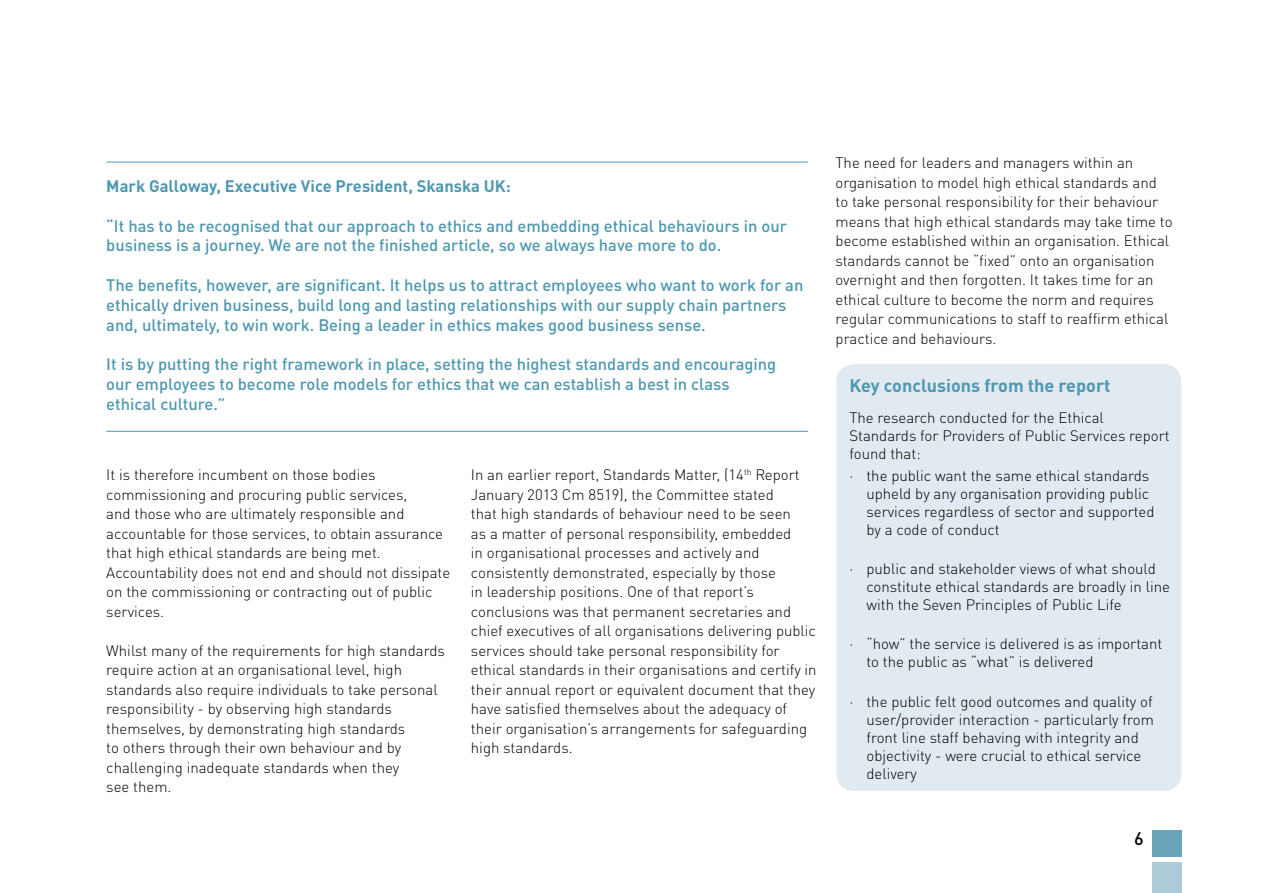
<style>
.page{position:relative;width:1263px;height:893px;background:#fff}
.page>*{position:absolute;margin:0;border:0;box-sizing:border-box;transform-origin:0 0}
.Sub-Heading{font:700 18px "DIN Pro";color:#4e98b1}
.t1{font:500 18px "DIN";color:#000}
.Body_text{font:500 16.5px/19.8px "DIN Pro";color:#4e98b1}
.Body_text-2{font:700 16.5px "DIN Pro";color:#4e98b1}
.Body_text-3{font:300 15px/19.5px "DIN Pro";color:#000}
</style>
<div class="page">
<div style="left:836px;top:364px;width:345px;height:427px;background:#e1eaf0;border-radius:18px"></div>
<hr style="left:106px;top:162px;width:702px;height:1px;background:#4e98b1">
<hr style="left:106px;top:431px;width:702px;height:1px;background:#4e98b1">
<div style="left:1152px;top:831px;width:30px;height:26px;background:#6aa4ba"></div>
<div style="left:1152px;top:862px;width:30px;height:31px;background:#aec9d7"></div>
<p class="Body_text-2" style="left:106px;top:172px;width:406px">Mark Galloway, Executive Vice President, Skanska UK:</p>
<p class="Body_text" style="left:106px;top:214px;width:682px">“It has to be recognised that our approach to ethics and embedding ethical behaviours in our business is a journey. We are not the finished article, so we always have more to do.</p>
<p class="Body_text" style="left:106px;top:273px;width:699px">The benefits, however, are significant. It helps us to attract employees who want to work for an ethically driven business, build long and lasting relationships with our supply chain partners and, ultimately, to win work. Being a leader in ethics makes good business sense.</p>
<p class="Body_text" style="left:106px;top:353px;width:671px">It is by putting the right framework in place, setting the highest standards and encouraging our employees to become role models for ethics that we can establish a best in class ethical culture.”</p>
<p class="Body_text-3" style="left:106px;top:464px;width:345px">It is therefore incumbent on those bodies commissioning and procuring public services,<br>and those who are ultimately responsible and accountable for those services, to obtain assurance that high ethical standards are being met.<br>Accountability does not end and should not dissipate on the commissioning or contracting out of public services.</p>
<p class="Body_text-3" style="left:106px;top:639px;width:340px">Whilst many of the requirements for high standards require action at an organisational level, high standards also require individuals to take personal responsibility - by observing high standards themselves, by demonstrating high standards<br>to others through their own behaviour and by challenging inadequate standards when they</p>
<p class="Body_text-3" style="left:106px;top:776px;width:67px">see them.</p>
<p class="Body_text-3" style="left:471px;top:464px;width:347px">In an earlier report, Standards Matter, (14<sup>th</sup> Report January 2013 Cm 8519), the Committee stated<br>that high standards of behaviour need to be seen<br>as a matter of personal responsibility, embedded<br>in organisational processes and actively and consistently demonstrated, especially by those<br>in leadership positions. One of that report’s conclusions was that permanent secretaries and chief executives of all organisations delivering public services should take personal responsibility for ethical standards in their organisations and certify in their annual report or equivalent document that they have satisfied themselves about the adequacy of their organisation’s arrangements for safeguarding high standards.</p>
<p class="Body_text-3" style="left:835px;top:152px;width:339px">The need for leaders and managers within an organisation to model high ethical standards and to take personal responsibility for their behaviour means that high ethical standards may take time to become established within an organisation. Ethical standards cannot be “fixed” onto an organisation overnight and then forgotten. It takes time for an ethical culture to become the norm and requires regular communications to staff to reaffirm ethical practice and behaviours.</p>
<p class="Sub-Heading" style="left:849px;top:370px;width:263px">Key conclusions from the report</p>
<p class="Body_text-3" style="left:849px;top:407px;width:322px;line-height:18px">The research conducted for the Ethical<br>Standards for Providers of Public Services report found that:</p>
<p class="Body_text-3" style="left:866px;top:465px;width:290px;line-height:18px;text-indent:-17px">· the public want the same ethical standards upheld by any organisation providing public services regardless of sector and supported by a code of conduct</p>
<p class="Body_text-3" style="left:866px;top:558px;width:305px;line-height:18px;text-indent:-17px">· public and stakeholder views of what should constitute ethical standards are broadly in line with the Seven Principles of Public Life</p>
<p class="Body_text-3" style="left:866px;top:634px;width:297px;line-height:18px;text-indent:-17px">· “how” the service is delivered is as important to the public as “what” is delivered</p>
<p class="Body_text-3" style="left:866px;top:691px;width:289px;line-height:18px;text-indent:-17px">· the public felt good outcomes and quality of user/provider interaction - particularly from front line staff behaving with integrity and objectivity - were crucial to ethical service delivery</p>
<p class="t1" style="left:1134px;top:827px;width:11px">6</p>
</div>
